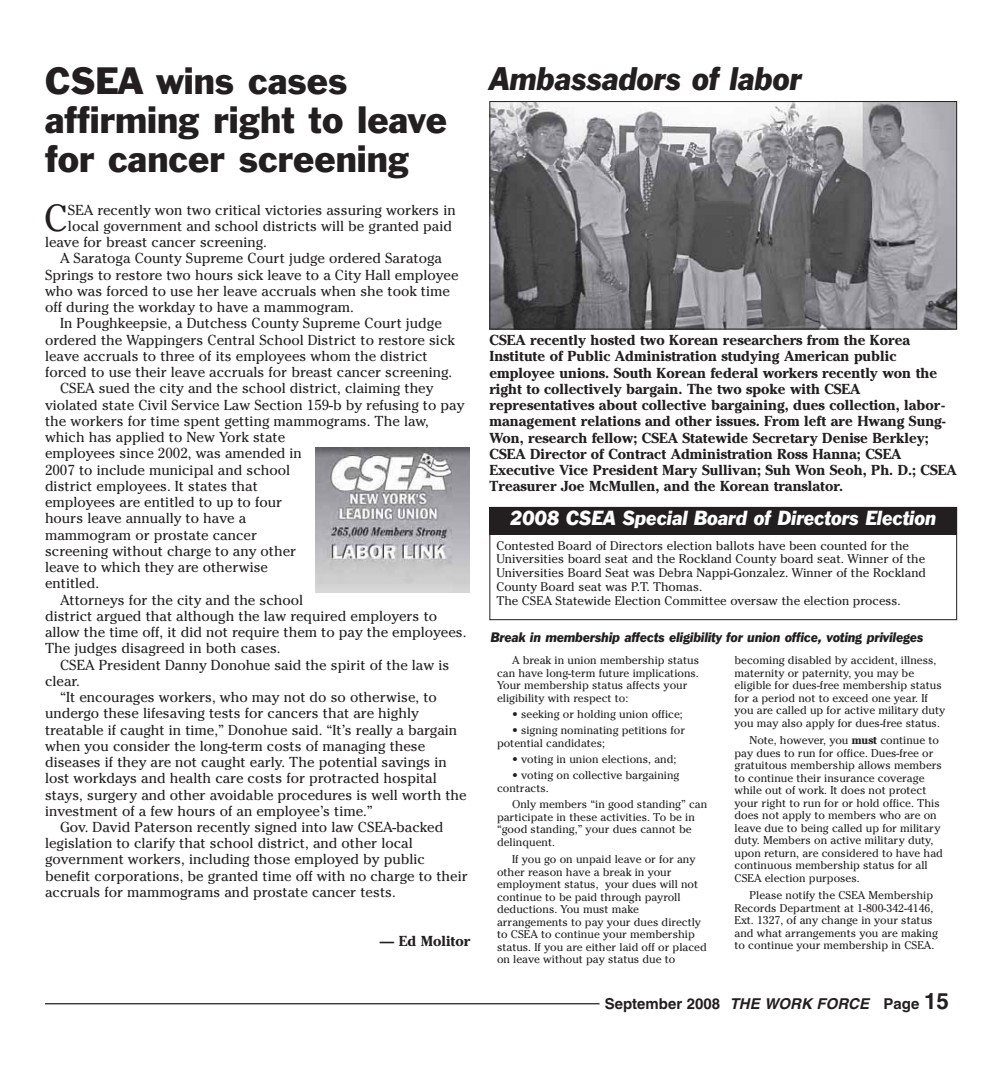
<style>
.page{position:relative;width:1002px;height:1080px;background:#fff}
.page>*{position:absolute;margin:0;border:0;box-sizing:border-box;transform-origin:0 0}
.t1{font:37.5px "Cheltenham";color:#231f20}
.t2{font:35px/38.8px "Franklin Gothic BT";color:#231f20}
.t3{font:italic 30px "Franklin Gothic BT";color:#231f20}
.t4{font:italic 18.75px "Franklin Gothic BT";color:#fff}
.t5{font:700 15px "Helvetica";color:#231f20}
.t6{font:14.38px "Cheltenham";color:#231f20}
.t7{font:700 14.38px/16.2px "Cheltenham";color:#231f20}
.t8{font:italic 12.62px "Franklin Gothic BT";color:#231f20}
.t9{font:12.5px/13.8px "Cheltenham";color:#231f20}
.t10{font:11.25px/12.5px "Cheltenham";color:#231f20}
.s1{font-weight:700}
.s2{font-style:italic}
.s3{font-size:22.5px}
</style>
<div class="page">
<hr style="left:45px;top:1003px;width:554px;height:1px;background:#231f20">
<img style="left:316px;top:447px;width:153px;height:146px">
<img style="left:491px;top:103px;width:464px;height:224px">
<div style="left:489px;top:101px;width:468px;height:228px;border:1px solid #231f20"></div>
<div style="left:489px;top:507px;width:468px;height:113px;border:1px solid #231f20"></div>
<div style="left:489px;top:507px;width:468px;height:27px;background:#231f20"></div>
<h2 class="t2" style="left:45px;top:64px;width:403px">CSEA wins cases affirming right to leave for cancer screening</h2>
<h3 class="t3" style="left:489px;top:65px;width:314px">Ambassadors of labor</h3>
<h1 class="t1" style="left:44px;top:204px;width:25px">C</h1>
<p class="t6" style="left:68px;top:205px;width:389px">SEA recently won two critical victories assuring workers in</p>
<p class="t6" style="left:68px;top:221px;width:385px">local government and school districts will be granted paid</p>
<p class="t6" style="left:45px;top:237px;width:223px">leave for breast cancer screening.</p>
<p class="t6" style="left:60px;top:253px;width:383px">A Saratoga County Supreme Court judge ordered Saratoga</p>
<p class="t6" style="left:45px;top:270px;width:415px">Springs to restore two hours sick leave to a City Hall employee</p>
<p class="t6" style="left:45px;top:286px;width:406px">who was forced to use her leave accruals when she took time</p>
<p class="t6" style="left:45px;top:302px;width:310px">off during the workday to have a mammogram.</p>
<p class="t6" style="left:60px;top:318px;width:383px">In Poughkeepsie, a Dutchess County Supreme Court judge</p>
<p class="t6" style="left:45px;top:334px;width:411px">ordered the Wappingers Central School District to restore sick</p>
<p class="t6" style="left:45px;top:351px;width:384px">leave accruals to three of its employees whom the district</p>
<p class="t6" style="left:45px;top:367px;width:409px">forced to use their leave accruals for breast cancer screening.</p>
<p class="t6" style="left:60px;top:383px;width:375px">CSEA sued the city and the school district, claiming they</p>
<p class="t6" style="left:45px;top:399px;width:421px">violated state Civil Service Law Section 159-b by refusing to pay</p>
<p class="t6" style="left:45px;top:416px;width:385px">the workers for time spent getting mammograms. The law,</p>
<p class="t6" style="left:45px;top:432px;width:242px">which has applied to New York state</p>
<p class="t6" style="left:45px;top:448px;width:258px">employees since 2002, was amended in</p>
<p class="t6" style="left:45px;top:464px;width:247px">2007 to include municipal and school</p>
<p class="t6" style="left:45px;top:481px;width:214px">district employees. It states that</p>
<p class="t6" style="left:45px;top:497px;width:239px">employees are entitled to up to four</p>
<p class="t6" style="left:45px;top:513px;width:203px">hours leave annually to have a</p>
<p class="t6" style="left:45px;top:529px;width:214px">mammogram or prostate cancer</p>
<p class="t6" style="left:45px;top:546px;width:253px">screening without charge to any other</p>
<p class="t6" style="left:45px;top:562px;width:225px">leave to which they are otherwise</p>
<p class="t6" style="left:45px;top:578px;width:56px">entitled.</p>
<p class="t6" style="left:60px;top:594px;width:245px">Attorneys for the city and the school</p>
<p class="t6" style="left:45px;top:611px;width:394px">district argued that although the law required employers to</p>
<p class="t6" style="left:45px;top:627px;width:423px">allow the time off, it did not require them to pay the employees.</p>
<p class="t6" style="left:45px;top:643px;width:237px">The judges disagreed in both cases.</p>
<p class="t6" style="left:60px;top:659px;width:391px">CSEA President Danny Donohue said the spirit of the law is</p>
<p class="t6" style="left:45px;top:676px;width:36px">clear.</p>
<p class="t6" style="left:60px;top:692px;width:378px">“It encourages workers, who may not do so otherwise, to</p>
<p class="t6" style="left:45px;top:708px;width:375px">undergo these lifesaving tests for cancers that are highly</p>
<p class="t6" style="left:45px;top:724px;width:414px">treatable if caught in time,” Donohue said. “It’s really a bargain</p>
<p class="t6" style="left:45px;top:741px;width:382px">when you consider the long-term costs of managing these</p>
<p class="t6" style="left:45px;top:757px;width:403px">diseases if they are not caught early. The potential savings in</p>
<p class="t6" style="left:45px;top:773px;width:393px">lost workdays and health care costs for protracted hospital</p>
<p class="t6" style="left:45px;top:789px;width:423px">stays, surgery and other avoidable procedures is well worth the</p>
<p class="t6" style="left:45px;top:806px;width:329px">investment of a few hours of an employee’s time.”</p>
<p class="t6" style="left:60px;top:822px;width:385px">Gov. David Paterson recently signed into law CSEA-backed</p>
<p class="t6" style="left:45px;top:838px;width:369px">legislation to clarify that school district, and other local</p>
<p class="t6" style="left:45px;top:854px;width:381px">government workers, including those employed by public</p>
<p class="t6" style="left:45px;top:871px;width:424px">benefit corporations, be granted time off with no charge to their</p>
<p class="t6" style="left:45px;top:887px;width:352px">accruals for mammograms and prostate cancer tests.</p>
<p class="t7" style="left:380px;top:934px;width:92px">— Ed Molitor</p>
<p class="t7" style="left:489px;top:334px;width:469px">CSEA recently hosted two Korean researchers from the Korea Institute of Public Administration studying American public employee unions. South Korean federal workers recently won the right to collectively bargain. The two spoke with CSEA representatives about collective bargaining, dues collection, labor&shy;management relations and other issues. From left are Hwang Sung-Won, research fellow; CSEA Statewide Secretary Denise Berkley; CSEA Director of Contract Administration Ross Hanna; CSEA Executive Vice President Mary Sullivan; Suh Won Seoh, Ph. D.; CSEA Treasurer Joe McMullen, and the Korean translator.</p>
<h3 class="t4" style="left:510px;top:509px;width:428px">2008 CSEA Special Board of Directors Election</h3>
<p class="t9" style="left:496px;top:540px;width:431px">Contested Board of Directors election ballots have been counted for the Universities board seat and the Rockland County board seat. Winner of the Universities Board Seat was Debra Nappi-Gonzalez. Winner of the Rockland County Board seat was P.T. Thomas.<br>The CSEA Statewide Election Committee oversaw the election process.</p>
<p class="t8" style="left:491px;top:632px;width:434px">Break in membership affects eligibility for union office, voting privileges</p>
<p class="t10" style="left:497px;top:655px;width:204px;text-indent:15px">A break in union membership status can have long-term future implications.<br>Your membership status affects your eligibility with respect to:</p>
<p class="t10" style="left:512px;top:709px;width:172px">• seeking or holding union office;</p>
<p class="t10" style="left:497px;top:725px;width:190px;text-indent:15px">• signing nominating petitions for potential candidates;</p>
<p class="t10" style="left:512px;top:754px;width:166px">• voting in union elections, and;</p>
<p class="t10" style="left:497px;top:770px;width:184px;text-indent:15px">• voting on collective bargaining contracts.</p>
<p class="t10" style="left:497px;top:799px;width:212px;text-indent:15px">Only members “in good standing” can participate in these activities. To be in “good standing,” your dues cannot be delinquent.</p>
<p class="t10" style="left:497px;top:854px;width:211px;text-indent:15px">If you go on unpaid leave or for any other reason have a break in your employment status, your dues will not continue to be paid through payroll deductions. You must make arrangements to pay your dues directly to CSEA to continue your membership status. If you are either laid off or placed on leave without pay status due to</p>
<p class="t10" style="left:734px;top:655px;width:212px">becoming disabled by accident, illness, maternity or paternity, you may be eligible for dues-free membership status for a period not to exceed one year. If you are called up for active military duty you may also apply for dues-free status.</p>
<p class="t10" style="left:734px;top:735px;width:210px;text-indent:15px">Note, however, you <span class="s1">must</span> continue to pay dues to run for office. Dues-free or gratuitous membership allows members to continue their insurance coverage while out of work. It does not protect your right to run for or hold office. This does not apply to members who are on leave due to being called up for military duty. Members on active military duty, upon return, are considered to have had continuous membership status for all CSEA election purposes.</p>
<p class="t10" style="left:734px;top:890px;width:205px;text-indent:15px">Please notify the CSEA Membership Records Department at 1-800-342-4146, Ext. 1327, of any change in your status and what arrangements you are making to continue your membership in CSEA.</p>
<p class="t5" style="left:605px;top:998px;width:346px">September 2008 <span class="s2">THE WORK FORCE</span> Page <span class="s3">15</span></p>
</div>
